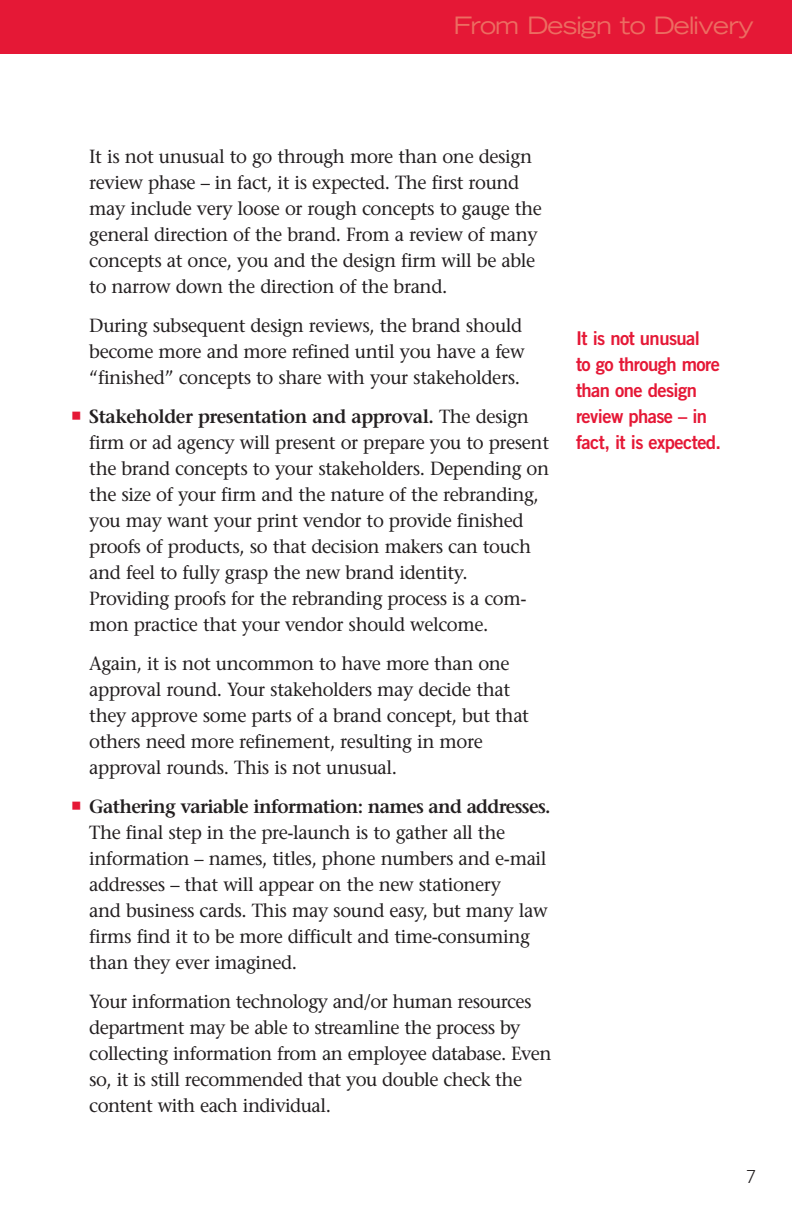
<style>
.page{position:relative;width:792px;height:1224px;background:#fff}
.page>*{position:absolute;margin:0;border:0;box-sizing:border-box;transform-origin:0 0}
.t1{font:expanded 24px "Trade Gothic LH";letter-spacing:-.035em;color:#ec6d61}
.t2{font:19px/26px "Stone Serif";letter-spacing:-.025em;color:#231f20}
.t3{font:19px/26px "Trade Gothic Bold Two";letter-spacing:-.03em;color:#e51836}
.t4{font:600 19px "Stone Serif";letter-spacing:-.035em;color:#231f20}
.t5{font:300 18px "Trade Gothic";color:#231f20}
.s1{font-weight:600}
</style>
<div class="page">
<div style="left:0;top:0;width:792px;height:54px;background:#e51836"></div>
<p class="t1" style="left:454px;top:16px;width:302px">From Design to Delivery</p>
<p class="t2" style="left:89px;top:145px;width:454px">It is not unusual to go through more than one design review phase – in fact, it is expected. The first round may include very loose or rough concepts to gauge the general direction of the brand. From a review of many concepts at once, you and the design firm will be able to narrow down the direction of the brand.</p>
<p class="t2" style="left:89px;top:314px;width:437px">During subsequent design reviews, the brand should become more and more refined until you have a few “finished” concepts to share with your stakeholders.</p>
<p class="t2" style="left:89px;top:405px;width:461px"><span class="s1">Stakeholder presentation and approval.</span> The design firm or ad agency will present or prepare you to present the brand concepts to your stakeholders. Depending on the size of your firm and the nature of the rebranding, you may want your print vendor to provide finished proofs of products, so that decision makers can touch and feel to fully grasp the new brand identity.<br>Providing proofs for the rebranding process is a com&shy;mon practice that your vendor should welcome.</p>
<p class="t2" style="left:89px;top:652px;width:441px">Again, it is not uncommon to have more than one approval round. Your stakeholders may decide that they approve some parts of a brand concept, but that others need more refinement, resulting in more approval rounds. This is not unusual.</p>
<p class="t4" style="left:89px;top:799px;width:463px">Gathering variable information: names and addresses.</p>
<p class="t2" style="left:89px;top:821px;width:460px">The final step in the pre-launch is to gather all the information – names, titles, phone numbers and e-mail addresses – that will appear on the new stationery<br>and business cards. This may sound easy, but many law firms find it to be more difficult and time-consuming than they ever imagined.</p>
<p class="t2" style="left:89px;top:990px;width:464px">Your information technology and/or human resources department may be able to streamline the process by collecting information from an employee database. Even so, it is still recommended that you double check the content with each individual.</p>
<p class="t3" style="left:576px;top:327px;width:147px">It is not unusual<br>to go through more than one design review phase – in fact, it is expected.</p>
<p class="t5" style="left:746px;top:1170px;width:12px">7</p>
</div>
